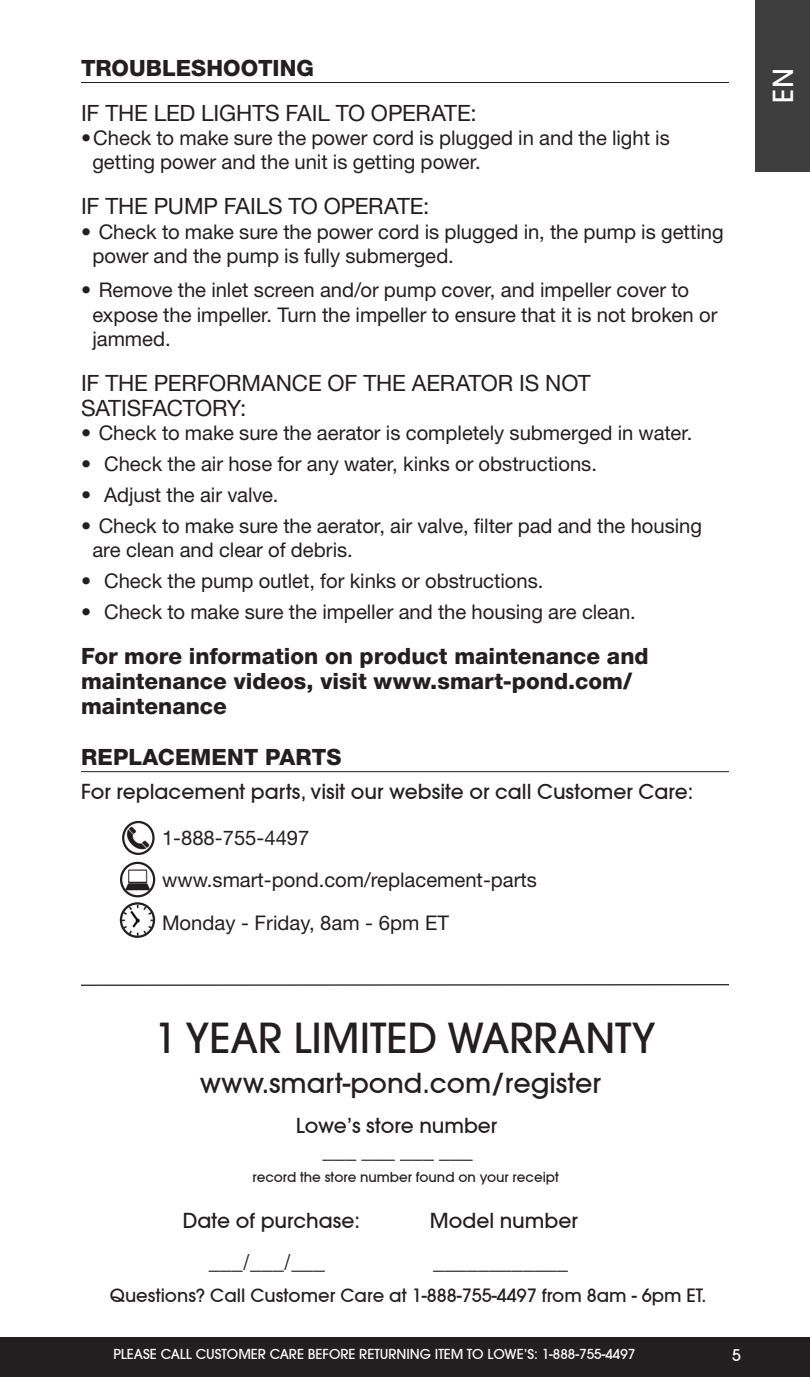
<style>
.page{position:relative;width:810px;height:1377px;background:#fff}
.page>*{position:absolute;margin:0;border:0;box-sizing:border-box;transform-origin:0 0}
.t1{font:500 40.5px "Avant Garde";color:#231f20}
.t2{font:500 27px "Avant Garde";color:#231f20}
.t3{font:500 27px "Avant Garde";color:#fff}
.t4{font:800 22.5px/24.8px "Helvetica Neue LT Std";color:#231f20}
.t5{font:22.5px/24.8px "Helvetica Neue LT Std";letter-spacing:-.005em;color:#231f20}
.t6{font:22.5px "Minion Pro";color:#231f20}
.t7{font:20.25px/24.3px "Helvetica Neue LT Std";color:#231f20}
.t8{font:500 20.25px "Avant Garde";color:#231f20}
.t9{font:500 18px "Avant Garde";color:#231f20}
.t10{font:500 15.75px "Avant Garde";color:#fff}
.t11{font:500 13.5px "Avant Garde";color:#fff}
.t12{font:500 13.5px "Avant Garde";color:#231f20}
</style>
<div class="page">
<div style="left:0;top:1338px;width:810px;height:39px;background:#231f20"></div>
<div style="left:756px;top:0;width:54px;height:171px;background:#3e3e3f"></div>
<hr style="left:81px;top:771px;width:648px;height:1px;background:#231f20">
<hr style="left:81px;top:82px;width:648px;height:1px;background:#231f20">
<img style="left:124px;top:825px;width:28px;height:28px">
<div style="left:122px;top:821px;width:33px;height:34px;border:2px solid #231f20;border-radius:50%"></div>
<img style="left:123px;top:867px;width:30px;height:26px">
<div style="left:120px;top:862px;width:35px;height:35px;border:2px solid #231f20;border-radius:50%"></div>
<img style="left:121px;top:903px;width:33px;height:34px;border-radius:17px">
<div style="left:120px;top:902px;width:35px;height:36px;border:2px solid #231f20;border-radius:50%"></div>
<hr style="left:81px;top:984px;width:648px;height:2px;background:#000">
<p class="t4" style="left:81px;top:55px;width:234px">TROUBLESHOOTING</p>
<p class="t5" style="left:81px;top:100px;width:397px">IF THE LED LIGHTS FAIL TO OPERATE:</p>
<p class="t7" style="left:92px;top:125px;width:579px;text-indent:-11px">•Check to make sure the power cord is plugged in and the light is getting power and the unit is getting power.</p>
<p class="t5" style="left:81px;top:194px;width:350px">IF THE PUMP FAILS TO OPERATE:</p>
<p class="t7" style="left:92px;top:219px;width:633px;text-indent:-11px">• Check to make sure the power cord is plugged in, the pump is getting power and the pump is fully submerged.</p>
<p class="t7" style="left:92px;top:278px;width:627px;text-indent:-11px">• Remove the inlet screen and/or pump cover, and impeller cover to expose the impeller. Turn the impeller to ensure that it is not broken or jammed.</p>
<p class="t5" style="left:81px;top:371px;width:511px">IF THE PERFORMANCE OF THE AERATOR IS NOT<br>SATISFACTORY:</p>
<p class="t7" style="left:81px;top:421px;width:613px">• Check to make sure the aerator is completely submerged in water.</p>
<p class="t7" style="left:81px;top:452px;width:518px">• Check the air hose for any water, kinks or obstructions.</p>
<p class="t7" style="left:81px;top:482px;width:199px">• Adjust the air valve.</p>
<p class="t7" style="left:92px;top:513px;width:611px;text-indent:-11px">• Check to make sure the aerator, air valve, filter pad and the housing are clean and clear of debris.</p>
<p class="t7" style="left:81px;top:568px;width:464px">• Check the pump outlet, for kinks or obstructions.</p>
<p class="t7" style="left:81px;top:599px;width:556px">• Check to make sure the impeller and the housing are clean.</p>
<p class="t4" style="left:81px;top:644px;width:569px">For more information on product maintenance and maintenance videos, visit www.smart-pond.com/ maintenance</p>
<p class="t4" style="left:81px;top:744px;width:262px">REPLACEMENT PARTS</p>
<p class="t8" style="left:81px;top:779px;width:614px">For replacement parts, visit our website or call Customer Care:</p>
<p class="t7" style="left:162px;top:816px;width:377px;line-height:42.3px">1-888-755-4497 www.smart-pond.com/replacement-parts<br>Monday - Friday, 8am - 6pm ET</p>
<h2 class="t3" style="left:767px;top:103px;width:35px;rotate:-90deg">EN</h2>
<h1 class="t1" style="left:154px;top:1013px;width:503px">1 YEAR LIMITED WARRANTY</h1>
<h2 class="t2" style="left:200px;top:1066px;width:403px">www.smart-pond.com/register</h2>
<p class="t8" style="left:296px;top:1113px;width:203px">Lowe’s store number</p>
<p class="t6" style="left:323px;top:1136px;width:152px">___ ___ ___ ___</p>
<p class="t12" style="left:252px;top:1169px;width:308px">record the store number found on your receipt</p>
<p class="t8" style="left:430px;top:1208px;width:149px">Model number</p>
<p class="t8" style="left:183px;top:1208px;width:179px">Date of purchase:</p>
<p class="t6" style="left:209px;top:1247px;width:118px">___/___/___</p>
<p class="t6" style="left:433px;top:1247px;width:136px">____________</p>
<p class="t9" style="left:110px;top:1285px;width:598px">Questions? Call Customer Care at 1-888-755-4497 from 8am - 6pm ET.</p>
<p class="t11" style="left:113px;top:1346px;width:524px">PLEASE CALL CUSTOMER CARE BEFORE RETURNING ITEM TO LOWE’S: 1-888-755-4497</p>
<p class="t10" style="left:732px;top:1346px;width:10px">5</p>
</div>
